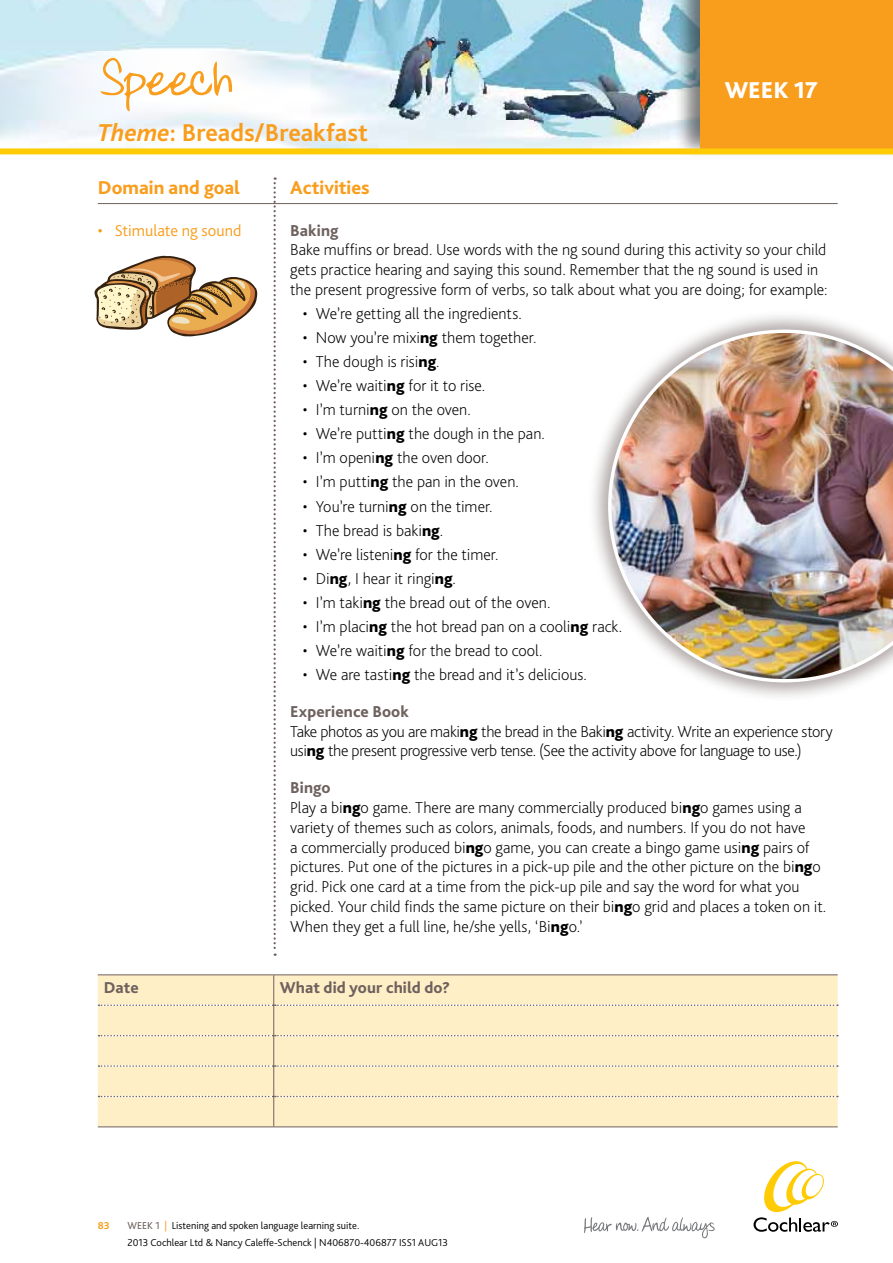
<style>
.page{position:relative;width:893px;height:1263px;background:#fff}
.page>*{position:absolute;margin:0;border:0;box-sizing:border-box;transform-origin:0 0}
.t1{font:51px "Dennis Script";color:#f99d1c}
.t2{font:700 25.5px "Bliss Pro";color:#f99d1c}
.t3{font:800 24px "Bliss Pro";color:#fff}
.t4{font:800 19.5px "Bliss Pro";color:#f99d1c}
.t5{font:200 16.5px/19.8px "Bliss Pro";letter-spacing:-.005em;color:#000}
.t6{font:800 16.5px "Bliss Pro";letter-spacing:.005em;color:#6e615e}
.t7{font:300 16.5px "Bliss Pro";letter-spacing:-.005em;color:#f99d1c}
.t8{font:300 10.5px "Bliss Pro";color:#000}
.t9{font:700 10.5px "Bliss Pro";color:#f99d1c}
.s1{font-style:italic}
.s2{font-weight:800}
.s3{font-weight:800;color:#6e615e}
.s4{font-weight:400;color:#6e615e}
.s5{font-weight:400;color:#f99d1c}
</style>
<div class="page">
<img style="left:1px;top:0;width:672px;height:148px">
<svg style="left:274px;top:177px;width:2px;height:779px"></svg>
<hr style="left:98px;top:203px;width:740px;height:1px;background:#6e615e">
<div style="left:98px;top:975px;width:740px;height:151px;background:#ffefc6"></div>
<svg style="left:99px;top:1004px;width:739px;height:2px"></svg>
<svg style="left:99px;top:1035px;width:739px;height:1px"></svg>
<svg style="left:99px;top:1065px;width:739px;height:2px"></svg>
<svg style="left:99px;top:1096px;width:739px;height:1px"></svg>
<hr style="left:98px;top:974px;width:176px;height:1px;background:#6e615e">
<hr style="left:274px;top:974px;width:564px;height:1px;background:#6e615e">
<hr style="left:98px;top:1126px;width:176px;height:1px;background:#6e615e">
<hr style="left:274px;top:1126px;width:564px;height:1px;background:#6e615e">
<hr style="left:273px;top:975px;width:1px;height:30px;background:#6e615e">
<hr style="left:273px;top:1005px;width:1px;height:31px;background:#6e615e">
<hr style="left:273px;top:1036px;width:1px;height:30px;background:#6e615e">
<hr style="left:273px;top:1066px;width:1px;height:30px;background:#6e615e">
<hr style="left:273px;top:1096px;width:1px;height:30px;background:#6e615e">
<div style="left:673px;top:0;width:220px;height:160px;background:#000;opacity:.5"></div>
<div style="left:701px;top:0;width:192px;height:149px;background:#f99d1c"></div>
<svg style="left:98px;top:57px;width:135px;height:55px"></svg>
<hr style="left:0;top:0;width:1px;height:161px;background:#000;opacity:.5">
<svg style="left:753px;top:1161px;width:85px;height:71px"></svg>
<svg style="left:584px;top:1217px;width:131px;height:21px"></svg>
<div style="left:0;top:148px;width:893px;height:6px;background:#ffcb05"></div>
<svg style="left:95px;top:256px;width:162px;height:80px"></svg>
<div style="left:586px;top:308px;width:307px;height:393px;background:#6e615e;opacity:.53"></div>
<img style="left:608px;top:330px;width:285px;height:352px">
<h1 class="t1" style="left:98px;top:45px;width:135px">Speech</h1>
<h2 class="t2" style="left:98px;top:117px;width:272px"><span class="s1">Theme</span>: Breads/Breakfast</h2>
<h3 class="t3" style="left:725px;top:75px;width:94px">WEEK 17</h3>
<p class="t4" style="left:98px;top:176px;width:144px">Domain and goal</p>
<p class="t7" style="left:98px;top:220px;width:145px">• Stimulate ng sound</p>
<p class="t4" style="left:290px;top:176px;width:81px">Activities</p>
<p class="t6" style="left:290px;top:220px;width:50px">Baking</p>
<p class="t5" style="left:290px;top:240px;width:539px">Bake muffins or bread. Use words with the ng sound during this activity so your child gets practice hearing and saying this sound. Remember that the ng sound is used in the present progressive form of verbs, so talk about what you are doing; for example:</p>
<p class="t5" style="left:303px;top:303px;width:220px">• We’re getting all the ingredients.</p>
<p class="t5" style="left:303px;top:327px;width:235px">• Now you’re mixi<span class="s2">ng</span> them together.</p>
<p class="t5" style="left:303px;top:351px;width:138px">• The dough is risi<span class="s2">ng</span>.</p>
<p class="t5" style="left:303px;top:375px;width:184px">• We’re waiti<span class="s2">ng</span> for it to rise.</p>
<p class="t5" style="left:303px;top:399px;width:169px">• I’m turni<span class="s2">ng</span> on the oven.</p>
<p class="t5" style="left:303px;top:423px;width:244px">• We’re putti<span class="s2">ng</span> the dough in the pan.</p>
<p class="t5" style="left:303px;top:448px;width:187px">• I’m openi<span class="s2">ng</span> the oven door.</p>
<p class="t5" style="left:303px;top:472px;width:217px">• I’m putti<span class="s2">ng</span> the pan in the oven.</p>
<p class="t5" style="left:303px;top:496px;width:191px">• You’re turni<span class="s2">ng</span> on the timer.</p>
<p class="t5" style="left:303px;top:520px;width:142px">• The bread is baki<span class="s2">ng</span>.</p>
<p class="t5" style="left:303px;top:544px;width:197px">• We’re listeni<span class="s2">ng</span> for the timer.</p>
<p class="t5" style="left:303px;top:568px;width:155px">• Di<span class="s2">ng</span>, I hear it ringi<span class="s2">ng</span>.</p>
<p class="t5" style="left:303px;top:592px;width:249px">• I’m taki<span class="s2">ng</span> the bread out of the oven.</p>
<p class="t5" style="left:303px;top:616px;width:321px">• I’m placi<span class="s2">ng</span> the hot bread pan on a cooli<span class="s2">ng</span> rack.</p>
<p class="t5" style="left:303px;top:640px;width:241px">• We’re waiti<span class="s2">ng</span> for the bread to cool.</p>
<p class="t5" style="left:303px;top:664px;width:286px">• We are tasti<span class="s2">ng</span> the bread and it’s delicious.</p>
<p class="t5" style="left:290px;top:701px;width:544px"><span class="s3">Experience Book<br></span>Take photos as you are maki<span class="s2">ng</span> the bread in the Baki<span class="s2">ng</span> activity. Write an experience story usi<span class="s2">ng</span> the present progressive verb tense. (See the activity above for language to use.)</p>
<p class="t5" style="left:290px;top:777px;width:538px"><span class="s3">Bingo<br></span>Play a bi<span class="s2">ng</span>o game. There are many commercially produced bi<span class="s2">ng</span>o games using a variety of themes such as colors, animals, foods, and numbers. If you do not have<br>a commercially produced bi<span class="s2">ng</span>o game, you can create a bingo game usi<span class="s2">ng</span> pairs of pictures. Put one of the pictures in a pick-up pile and the other picture on the bi<span class="s2">ng</span>o grid. Pick one card at a time from the pick-up pile and say the word for what you picked. Your child finds the same picture on their bi<span class="s2">ng</span>o grid and places a token on it.<br>When they get a full line, he/she yells, ‘Bi<span class="s2">ng</span>o.’</p>
<p class="t6" style="left:104px;top:978px;width:36px">Date</p>
<p class="t6" style="left:280px;top:978px;width:172px">What did your child do?</p>
<p class="t9" style="left:98px;top:1219px;width:13px">83</p>
<p class="t8" style="left:128px;top:1219px;width:233px"><span class="s4">WEEK 1</span> <span class="s5">|</span> Listening and spoken language learning suite.</p>
<p class="t8" style="left:128px;top:1236px;width:322px">2013 Cochlear Ltd &amp; Nancy Caleffe-Schenck | N406870-406877 ISS1 AUG13</p>
</div>
